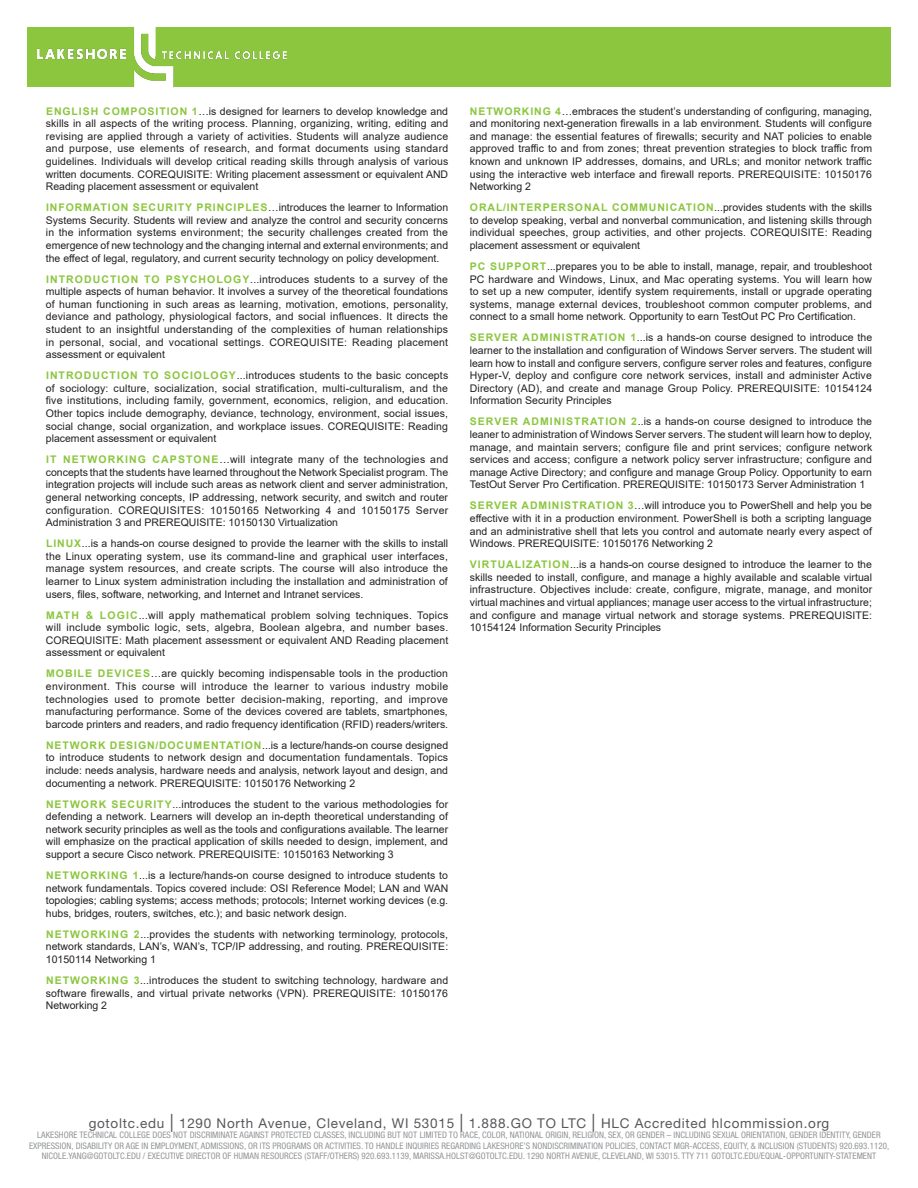
<style>
.page{position:relative;width:918px;height:1188px;background:#fff}
.page>*{position:absolute;margin:0;border:0;box-sizing:border-box;transform-origin:0 0}
.t1{font:13.5px "Helvetica Neue";letter-spacing:.055em;color:#57585a}
.t2{font:10.5px/12.6px "Arial";color:#231f20;text-align:justify}
.t3{font:condensed 9px/10.5px "Helvetica Neue";letter-spacing:.005em;color:#939598;text-align:center}
.s1{font-weight:700;color:#8bc63e}
.s2{font-size:18px}
</style>
<div class="page">
<div style="left:27px;top:27px;width:864px;height:60px;background:#8bc63e"></div>
<img style="left:38px;top:27px;width:248px;height:60px">
<p class="t2" style="left:46px;top:105px;width:404px"><span class="s1">ENGLISH COMPOSITION 1</span>…is designed for learners to develop knowledge and skills in all aspects of the writing process. Planning, organizing, writing, editing and revising are applied through a variety of activities. Students will analyze audience and purpose, use elements of research, and format documents using standard guidelines. Individuals will develop critical reading skills through analysis of various written documents. COREQUISITE: Writing placement assessment or equivalent AND Reading placement assessment or equivalent</p>
<p class="t2" style="left:46px;top:201px;width:404px"><span class="s1">INFORMATION SECURITY PRINCIPLES</span>…introduces the learner to Information Systems Security. Students will review and analyze the control and security concerns in the information systems environment; the security challenges created from the emergence of new technology and the changing internal and external environments; and the effect of legal, regulatory, and current security technology on policy development.</p>
<p class="t2" style="left:46px;top:273px;width:404px"><span class="s1">INTRODUCTION TO PSYCHOLOGY</span>...introduces students to a survey of the multiple aspects of human behavior. It involves a survey of the theoretical foundations of human functioning in such areas as learning, motivation, emotions, personality, deviance and pathology, physiological factors, and social influences. It directs the student to an insightful understanding of the complexities of human relationships in personal, social, and vocational settings. COREQUISITE: Reading placement assessment or equivalent</p>
<p class="t2" style="left:46px;top:369px;width:404px"><span class="s1">INTRODUCTION TO SOCIOLOGY</span>...introduces students to the basic concepts of sociology: culture, socialization, social stratification, multi-culturalism, and the five institutions, including family, government, economics, religion, and education.<br>Other topics include demography, deviance, technology, environment, social issues, social change, social organization, and workplace issues. COREQUISITE: Reading placement assessment or equivalent</p>
<p class="t2" style="left:46px;top:453px;width:404px"><span class="s1">IT NETWORKING CAPSTONE</span>…will integrate many of the technologies and concepts that the students have learned throughout the Network Specialist program. The integration projects will include such areas as network client and server administration, general networking concepts, IP addressing, network security, and switch and router configuration. COREQUISITES: 10150165 Networking 4 and 10150175 Server Administration 3 and PREREQUISITE: 10150130 Virtualization</p>
<p class="t2" style="left:46px;top:537px;width:404px"><span class="s1">LINUX</span>...is a hands-on course designed to provide the learner with the skills to install the Linux operating system, use its command-line and graphical user interfaces, manage system resources, and create scripts. The course will also introduce the learner to Linux system administration including the installation and administration of users, files, software, networking, and Internet and Intranet services.</p>
<p class="t2" style="left:46px;top:609px;width:404px"><span class="s1">MATH &amp; LOGIC</span>...will apply mathematical problem solving techniques. Topics will include symbolic logic, sets, algebra, Boolean algebra, and number bases.<br>COREQUISITE: Math placement assessment or equivalent AND Reading placement assessment or equivalent</p>
<p class="t2" style="left:46px;top:667px;width:404px"><span class="s1">MOBILE DEVICES</span>…are quickly becoming indispensable tools in the production environment. This course will introduce the learner to various industry mobile technologies used to promote better decision-making, reporting, and improve manufacturing performance. Some of the devices covered are tablets, smartphones, barcode printers and readers, and radio frequency identification (RFID) readers/writers.</p>
<p class="t2" style="left:46px;top:739px;width:404px"><span class="s1">NETWORK DESIGN/DOCUMENTATION</span>...is a lecture/hands-on course designed to introduce students to network design and documentation fundamentals. Topics include: needs analysis, hardware needs and analysis, network layout and design, and documenting a network. PREREQUISITE: 10150176 Networking 2</p>
<p class="t2" style="left:46px;top:798px;width:404px"><span class="s1">NETWORK SECURITY</span>...introduces the student to the various methodologies for defending a network. Learners will develop an in-depth theoretical understanding of network security principles as well as the tools and configurations available. The learner will emphasize on the practical application of skills needed to design, implement, and support a secure Cisco network. PREREQUISITE: 10150163 Networking 3</p>
<p class="t2" style="left:46px;top:869px;width:404px"><span class="s1">NETWORKING 1</span>...is a lecture/hands-on course designed to introduce students to network fundamentals. Topics covered include: OSI Reference Model; LAN and WAN topologies; cabling systems; access methods; protocols; Internet working devices (e.g. hubs, bridges, routers, switches, etc.); and basic network design.</p>
<p class="t2" style="left:46px;top:928px;width:404px"><span class="s1">NETWORKING 2</span>...provides the students with networking terminology, protocols, network standards, LAN’s, WAN’s, TCP/IP addressing, and routing. PREREQUISITE:<br>10150114 Networking 1</p>
<p class="t2" style="left:46px;top:974px;width:404px"><span class="s1">NETWORKING 3</span>...introduces the student to switching technology, hardware and software firewalls, and virtual private networks (VPN). PREREQUISITE: 10150176<br>Networking 2</p>
<p class="t2" style="left:470px;top:105px;width:404px"><span class="s1">NETWORKING 4</span>…embraces the student’s understanding of configuring, managing, and monitoring next-generation firewalls in a lab environment. Students will configure and manage: the essential features of firewalls; security and NAT policies to enable approved traffic to and from zones; threat prevention strategies to block traffic from known and unknown IP addresses, domains, and URLs; and monitor network traffic using the interactive web interface and firewall reports. PREREQUISITE: 10150176<br>Networking 2</p>
<p class="t2" style="left:470px;top:201px;width:404px"><span class="s1">ORAL/INTERPERSONAL COMMUNICATION</span>...provides students with the skills to develop speaking, verbal and nonverbal communication, and listening skills through individual speeches, group activities, and other projects. COREQUISITE: Reading placement assessment or equivalent</p>
<p class="t2" style="left:470px;top:260px;width:404px"><span class="s1">PC SUPPORT</span>...prepares you to be able to install, manage, repair, and troubleshoot PC hardware and Windows, Linux, and Mac operating systems. You will learn how to set up a new computer, identify system requirements, install or upgrade operating systems, manage external devices, troubleshoot common computer problems, and connect to a small home network. Opportunity to earn TestOut PC Pro Certification.</p>
<p class="t2" style="left:470px;top:331px;width:404px"><span class="s1">SERVER ADMINISTRATION 1</span>...is a hands-on course designed to introduce the learner to the installation and configuration of Windows Server servers. The student will learn how to install and configure servers, configure server roles and features, configure Hyper-V, deploy and configure core network services, install and administer Active Directory (AD), and create and manage Group Policy. PREREQUISITE: 10154124<br>Information Security Principles</p>
<p class="t2" style="left:470px;top:415px;width:404px"><span class="s1">SERVER ADMINISTRATION 2</span>..is a hands-on course designed to introduce the leaner to administration of Windows Server servers. The student will learn how to deploy, manage, and maintain servers; configure file and print services; configure network services and access; configure a network policy server infrastructure; configure and manage Active Directory; and configure and manage Group Policy. Opportunity to earn TestOut Server Pro Certification. PREREQUISITE: 10150173 Server Administration 1</p>
<p class="t2" style="left:470px;top:499px;width:404px"><span class="s1">SERVER ADMINISTRATION 3</span>…will introduce you to PowerShell and help you be effective with it in a production environment. PowerShell is both a scripting language and an administrative shell that lets you control and automate nearly every aspect of Windows. PREREQUISITE: 10150176 Networking 2</p>
<p class="t2" style="left:470px;top:558px;width:404px"><span class="s1">VIRTUALIZATION</span>...is a hands-on course designed to introduce the learner to the skills needed to install, configure, and manage a highly available and scalable virtual infrastructure. Objectives include: create, configure, migrate, manage, and monitor virtual machines and virtual appliances; manage user access to the virtual infrastructure; and configure and manage virtual network and storage systems. PREREQUISITE:<br>10154124 Information Security Principles</p>
<p class="t1" style="left:89px;top:1115px;width:742px">gotoltc.edu <span class="s2">|</span> 1290 North Avenue, Cleveland, WI 53015 <span class="s2">|</span> 1.888.GO TO LTC <span class="s2">|</span> HLC Accredited hlcommission.org</p>
<p class="t3" style="left:29px;top:1130px;width:862px">LAKESHORE TECHNICAL COLLEGE DOES NOT DISCRIMINATE AGAINST PROTECTED CLASSES, INCLUDING BUT NOT LIMITED TO RACE, COLOR, NATIONAL ORIGIN, RELIGION, SEX, OR GENDER – INCLUDING SEXUAL ORIENTATION, GENDER IDENTITY, GENDER<br>EXPRESSION, DISABILITY OR AGE IN EMPLOYMENT, ADMISSIONS, OR ITS PROGRAMS OR ACTIVITIES. TO HANDLE INQUIRIES REGARDING LAKESHORE’S NONDISCRIMINATION POLICIES, CONTACT MGR-ACCESS, EQUITY, &amp; INCLUSION (STUDENTS) 920.693.1120,<br>NICOLE.YANG@GOTOLTC.EDU / EXECUTIVE DIRECTOR OF HUMAN RESOURCES (STAFF/OTHERS) 920.693.1139, MARISSA.HOLST@GOTOLTC.EDU. 1290 NORTH AVENUE, CLEVELAND, WI 53015. TTY 711 GOTOLTC.EDU/EQUAL-OPPORTUNITY-STATEMENT</p>
</div>
